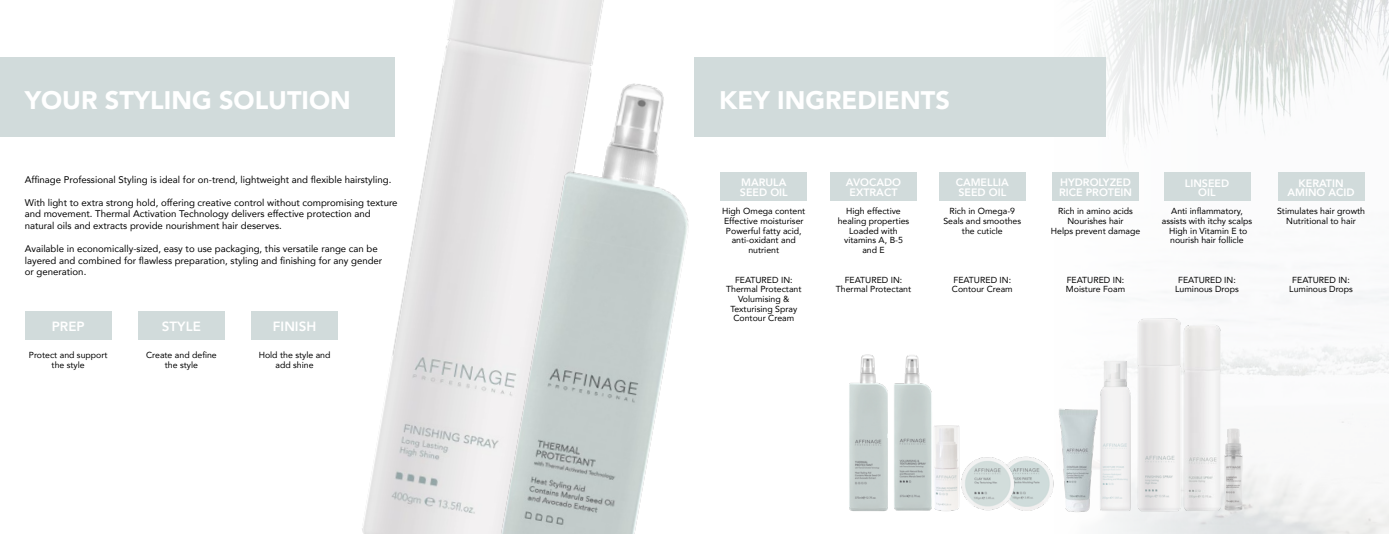
<style>
.page{position:relative;width:1389px;height:534px;background:#fff}
.page>*{position:absolute;margin:0;border:0;box-sizing:border-box;transform-origin:0 0}
.t1{font:900 25.38px "Avenir";color:#fff}
.t2{font:800 13.39px "Avenir";color:#fff}
.t3{font:800 10.67px/9.5px "Avenir";color:#fff}
.t4{font:9.62px/11.5px "Avenir";color:#000}
.t5{font:8.75px/9.6px "Avenir";color:#000;text-align:center}
</style>
<div class="page">
<img style="left:1026px;top:0;width:363px;height:533px">
<img style="left:353px;top:0;width:251px;height:533px">
<img style="left:478px;top:66px;width:259px;height:467px">
<img style="left:1136px;top:313px;width:47px;height:201px">
<img style="left:1175px;top:317px;width:53px;height:200px">
<img style="left:849px;top:354px;width:38px;height:157px">
<img style="left:887px;top:355px;width:45px;height:156px">
<img style="left:1081px;top:355px;width:68px;height:162px">
<img style="left:1219px;top:424px;width:29px;height:92px">
<img style="left:1056px;top:405px;width:44px;height:109px">
<img style="left:1021px;top:452px;width:39px;height:63px">
<img style="left:973px;top:457px;width:48px;height:54px">
<img style="left:920px;top:421px;width:53px;height:90px">
<div style="left:0;top:57px;width:395px;height:79px;background:#d1dbdb"></div>
<div style="left:694px;top:57px;width:412px;height:79px;background:#d1dbdb"></div>
<div style="left:25px;top:311px;width:87px;height:28px;background:#d1dbdb"></div>
<div style="left:138px;top:311px;width:87px;height:28px;background:#d1dbdb"></div>
<div style="left:251px;top:311px;width:87px;height:28px;background:#d1dbdb"></div>
<div style="left:720px;top:173px;width:87px;height:28px;background:#d1dbdb"></div>
<div style="left:830px;top:173px;width:87px;height:28px;background:#d1dbdb"></div>
<div style="left:939px;top:173px;width:87px;height:28px;background:#d1dbdb"></div>
<div style="left:1164px;top:173px;width:86px;height:28px;background:#d1dbdb"></div>
<div style="left:1278px;top:173px;width:86px;height:28px;background:#d1dbdb"></div>
<div style="left:1052px;top:173px;width:87px;height:28px;background:#d1dbdb"></div>
<h1 class="t1" style="left:25px;top:78px;width:328px">YOUR STYLING SOLUTION</h1>
<h1 class="t1" style="left:719px;top:78px;width:232px">KEY INGREDIENTS</h1>
<p class="t4" style="left:25px;top:173px;width:368px">Affinage Professional Styling is ideal for on-trend, lightweight and flexible hairstyling.</p>
<p class="t4" style="left:25px;top:196px;width:374px">With light to extra strong hold, offering creative control without compromising texture and movement. Thermal Activation Technology delivers effective protection and natural oils and extracts provide nourishment hair deserves.</p>
<p class="t4" style="left:25px;top:242px;width:359px">Available in economically-sized, easy to use packaging, this versatile range can be layered and combined for flawless preparation, styling and finishing for any gender or generation.</p>
<h2 class="t2" style="left:52px;top:315px;width:34px">PREP</h2>
<h2 class="t2" style="left:162px;top:315px;width:40px">STYLE</h2>
<h2 class="t2" style="left:273px;top:315px;width:45px">FINISH</h2>
<p class="t5" style="left:29px;top:350px;width:80px">Protect and support the style</p>
<p class="t5" style="left:146px;top:350px;width:72px">Create and define the style</p>
<p class="t5" style="left:259px;top:350px;width:73px">Hold the style and add shine</p>
<p class="t3" style="left:740px;top:177px;width:49px">MARULA<br>SEED OIL</p>
<p class="t3" style="left:846px;top:177px;width:57px;text-align:center">AVOCADO<br>EXTRACT</p>
<p class="t3" style="left:956px;top:177px;width:55px">CAMELLIA<br>SEED OIL</p>
<p class="t3" style="left:1059px;top:177px;width:75px">HYDROLYZED<br>RICE PROTEIN</p>
<p class="t3" style="left:1185px;top:178px;width:46px;text-align:center">LINSEED<br>OIL</p>
<p class="t3" style="left:1287px;top:178px;width:69px;text-align:center">KERATIN<br>AMINO ACID</p>
<p class="t5" style="left:722px;top:206px;width:85px">High Omega content<br>Effective moisturiser<br>Powerful fatty acid, anti-oxidant and nutrient</p>
<p class="t5" style="left:726px;top:274px;width:77px">FEATURED IN:<br>Thermal Protectant<br>Volumising &amp;<br>Texturising Spray<br>Contour Cream</p>
<p class="t5" style="left:836px;top:274px;width:77px">FEATURED IN:<br>Thermal Protectant</p>
<p class="t5" style="left:952px;top:274px;width:62px;text-align:left">FEATURED IN:<br>Contour Cream</p>
<p class="t5" style="left:1066px;top:274px;width:61px;text-align:left">FEATURED IN:<br>Moisture Foam</p>
<p class="t5" style="left:1175px;top:274px;width:65px">FEATURED IN:<br>Luminous Drops</p>
<p class="t5" style="left:1289px;top:274px;width:65px">FEATURED IN:<br>Luminous Drops</p>
<p class="t5" style="left:838px;top:206px;width:73px">High effective healing properties<br>Loaded with vitamins A, B-5 and E</p>
<p class="t5" style="left:943px;top:206px;width:79px">Rich in Omega-9<br>Seals and smoothes the cuticle</p>
<p class="t5" style="left:1051px;top:206px;width:91px">Rich in amino acids<br>Nourishes hair<br>Helps prevent damage</p>
<p class="t5" style="left:1162px;top:206px;width:92px">Anti inflammatory, assists with itchy scalps<br>High in Vitamin E to nourish hair follicle</p>
<p class="t5" style="left:1277px;top:206px;width:90px">Stimulates hair growth<br>Nutritional to hair</p>
</div>
